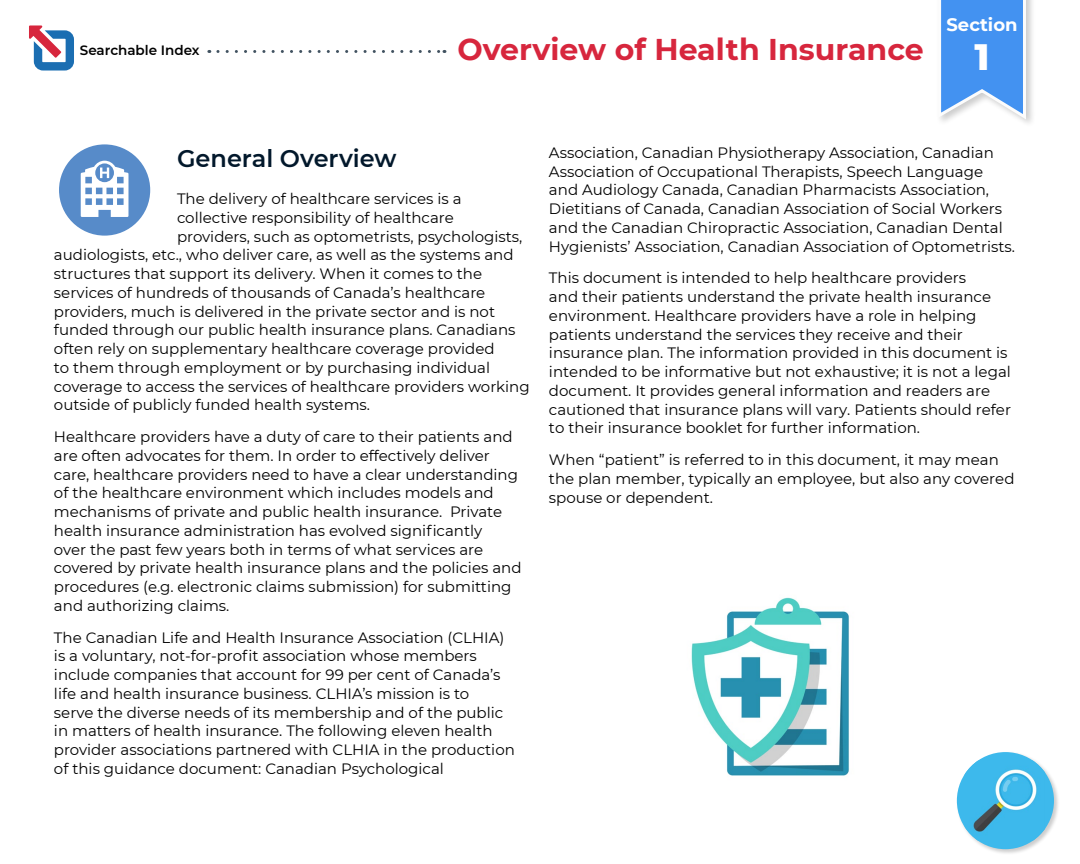
<style>
.page{position:relative;width:1080px;height:864px;background:#fff}
.page>*{position:absolute;margin:0;border:0;box-sizing:border-box;transform-origin:0 0}
.t1{font:800 37.5px "Montserrat";color:#fff}
.t2{font:700 30px "Montserrat";color:#d7263d}
.t3{font:600 24px "Montserrat";color:#02182b}
.t4{font:700 18px "Montserrat";color:#fff}
.t5{font:15px/18.8px "Montserrat";color:#000}
.t6{font:600 13.5px "Montserrat";color:#000}
</style>
<div class="page">
<div style="left:936px;top:0;width:100px;height:129px;background:#000;opacity:.2"></div>
<svg style="left:936px;top:0;width:92px;height:122px"></svg>
<img style="left:691px;top:597px;width:158px;height:179px">
<div style="left:59px;top:144px;width:91px;height:92px;background:#578bc9;border-radius:50%"></div>
<svg style="left:81px;top:161px;width:47px;height:56px"></svg>
<div style="left:956px;top:751px;width:104px;height:104px;background:#000;opacity:.2"></div>
<div style="left:957px;top:752px;width:97px;height:97px;background:#3db9ec;border-radius:50%"></div>
<img style="left:965px;top:760px;width:80px;height:81px">
<svg style="left:29px;top:25px;width:45px;height:46px"></svg>
<svg style="left:218px;top:50px;width:227px;height:3px"></svg>
<p class="t6" style="left:80px;top:41px;width:121px">Searchable Index</p>
<h2 class="t2" style="left:457px;top:28px;width:468px">Overview of Health Insurance</h2>
<p class="t4" style="left:947px;top:12px;width:73px">Section</p>
<h1 class="t1" style="left:974px;top:29px;width:17px">1</h1>
<h3 class="t3" style="left:177px;top:142px;width:221px">General Overview</h3>
<p class="t5" style="left:177px;top:189px;width:286px">The delivery of healthcare services is a</p>
<p class="t5" style="left:177px;top:208px;width:278px">collective responsibility of healthcare</p>
<p class="t5" style="left:177px;top:226px;width:347px">providers, such as optometrists, psychologists,</p>
<p class="t5" style="left:54px;top:245px;width:461px">audiologists, etc., who deliver care, as well as the systems and</p>
<p class="t5" style="left:54px;top:264px;width:430px">structures that support its delivery. When it comes to the</p>
<p class="t5" style="left:54px;top:283px;width:433px">services of hundreds of thousands of Canada’s healthcare</p>
<p class="t5" style="left:54px;top:301px;width:443px">providers, much is delivered in the private sector and is not</p>
<p class="t5" style="left:54px;top:320px;width:463px">funded through our public health insurance plans. Canadians</p>
<p class="t5" style="left:54px;top:339px;width:442px">often rely on supplementary healthcare coverage provided</p>
<p class="t5" style="left:54px;top:358px;width:438px">to them through employment or by purchasing individual</p>
<p class="t5" style="left:54px;top:376px;width:477px">coverage to access the services of healthcare providers working</p>
<p class="t5" style="left:54px;top:395px;width:318px">outside of publicly funded health systems.</p>
<p class="t5" style="left:54px;top:427px;width:469px">Healthcare providers have a duty of care to their patients and are often advocates for them. In order to effectively deliver care, healthcare providers need to have a clear understanding of the healthcare environment which includes models and mechanisms of private and public health insurance. Private health insurance administration has evolved significantly<br>over the past few years both in terms of what services are covered by private health insurance plans and the policies and procedures (e.g. electronic claims submission) for submitting and authorizing claims.</p>
<p class="t5" style="left:54px;top:627px;width:462px">The Canadian Life and Health Insurance Association (CLHIA) is a voluntary, not-for-profit association whose members include companies that account for 99 per cent of Canada’s life and health insurance business. CLHIA’s mission is to<br>serve the diverse needs of its membership and of the public in matters of health insurance. The following eleven health provider associations partnered with CLHIA in the production of this guidance document: Canadian Psychological</p>
<p class="t5" style="left:549px;top:143px;width:468px">Association, Canadian Physiotherapy Association, Canadian Association of Occupational Therapists, Speech Language and Audiology Canada, Canadian Pharmacists Association, Dietitians of Canada, Canadian Association of Social Workers and the Canadian Chiropractic Association, Canadian Dental Hygienists’ Association, Canadian Association of Optometrists.</p>
<p class="t5" style="left:549px;top:268px;width:464px">This document is intended to help healthcare providers<br>and their patients understand the private health insurance environment. Healthcare providers have a role in helping patients understand the services they receive and their insurance plan. The information provided in this document is intended to be informative but not exhaustive; it is not a legal document. It provides general information and readers are cautioned that insurance plans will vary. Patients should refer to their insurance booklet for further information.</p>
<p class="t5" style="left:549px;top:450px;width:467px">When “patient” is referred to in this document, it may mean the plan member, typically an employee, but also any covered spouse or dependent.</p>
</div>
